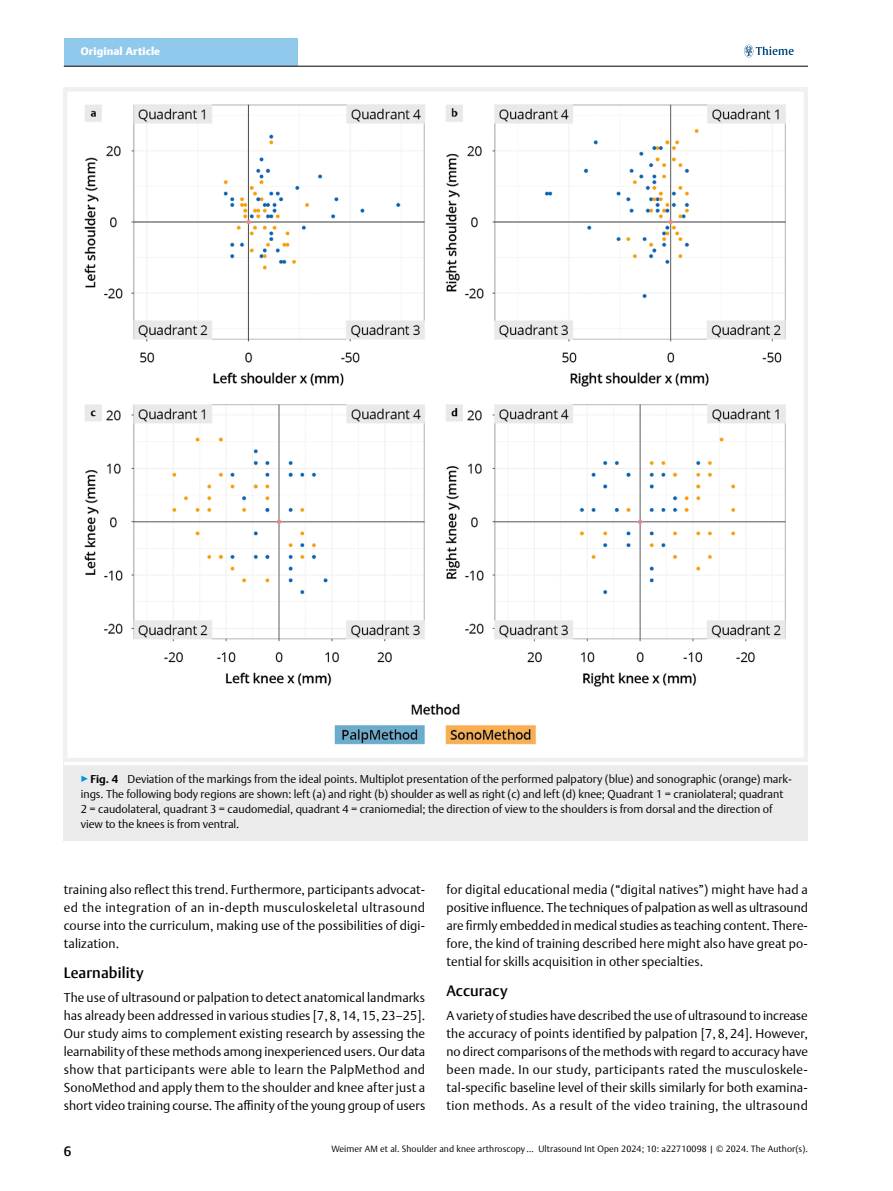
<style>
.page{position:relative;width:893px;height:1191px;background:#fff}
.page>*{position:absolute;margin:0;border:0;box-sizing:border-box;transform-origin:0 0}
.t1{font:500 15px "Thieme Argo 2011";letter-spacing:.01em;color:#000}
.t2{font:500 13.5px "Thieme Argo 2011";color:#000}
.t3{font:300 12.75px/18px "Thieme Argo 2011";letter-spacing:.01em;color:#000;text-align:justify}
.t4{font:300 11.25px/15px "Thieme Argo 2011";color:#000}
.t5{font:900 10.8px "Thieme Argo 2011";letter-spacing:.01em;color:#fff}
.t6{font:300 9px "Thieme Argo 2011";letter-spacing:.01em;color:#000}
.s1{color:#0095da}
.s2{font-weight:700}
</style>
<div class="page">
<div style="left:64px;top:38px;width:234px;height:28px;background:#91c9ed"></div>
<svg style="left:744px;top:45px;width:50px;height:12px"></svg>
<hr style="left:64px;top:66px;width:744px;height:1px;background:#000">
<div style="left:64px;top:762px;width:744px;height:79px;background:#ebebec"></div>
<hr style="left:64px;top:761px;width:744px;height:4px;background:#fff">
<img style="left:64px;top:87px;width:744px;height:675px">
<p class="t5" style="left:81px;top:44px;width:81px">Original Article</p>
<p class="t4" style="left:81px;top:771px;width:713px"><span class="s1">▶</span><span class="s2">Fig. 4</span> Deviation of the markings from the ideal points. Multiplot presentation of the performed palpatory (blue) and sonographic (orange) mark&shy;ings. The following body regions are shown: left (a) and right (b) shoulder as well as right (c) and left (d) knee; Quadrant 1 = craniolateral; quadrant 2 = caudolateral, quadrant 3 = caudomedial, quadrant 4 = craniomedial; the direction of view to the shoulders is from dorsal and the direction of view to the knees is from ventral.</p>
<p class="t3" style="left:64px;top:880px;width:363px">training also reflect this trend. Furthermore, participants advocat&shy;ed the integration of an in-depth musculoskeletal ultrasound course into the curriculum, making use of the possibilities of digi&shy;talization.</p>
<p class="t1" style="left:64px;top:963px;width:81px">Learnability</p>
<p class="t3" style="left:64px;top:988px;width:363px">The use of ultrasound or palpation to detect anatomical landmarks has already been addressed in various studies [7,8,14,15,23–25].<br>Our study aims to complement existing research by assessing the learnability of these methods among inexperienced users. Our data show that participants were able to learn the PalpMethod and SonoMethod and apply them to the shoulder and knee after just a short video training course. The affinity of the young group of users</p>
<p class="t3" style="left:446px;top:880px;width:363px">for digital educational media (“digital natives”) might have had a positive influence. The techniques of palpation as well as ultrasound are firmly embedded in medical studies as teaching content. There&shy;fore, the kind of training described here might also have great po&shy;tential for skills acquisition in other specialties.</p>
<p class="t1" style="left:446px;top:981px;width:63px">Accuracy</p>
<p class="t3" style="left:446px;top:1006px;width:363px">A variety of studies have described the use of ultrasound to increase the accuracy of points identified by palpation [7, 8, 24]. However, no direct comparisons of the methods with regard to accuracy have been made. In our study, participants rated the musculoskele&shy;tal-specific baseline level of their skills similarly for both examina&shy;tion methods. As a result of the video training, the ultrasound</p>
<p class="t2" style="left:64px;top:1142px;width:9px">6</p>
<p class="t6" style="left:331px;top:1143px;width:478px">Weimer AM et al. Shoulder and knee arthroscopy … Ultrasound Int Open 2024; 10: a22710098 | © 2024. The Author(s).</p>
</div>
